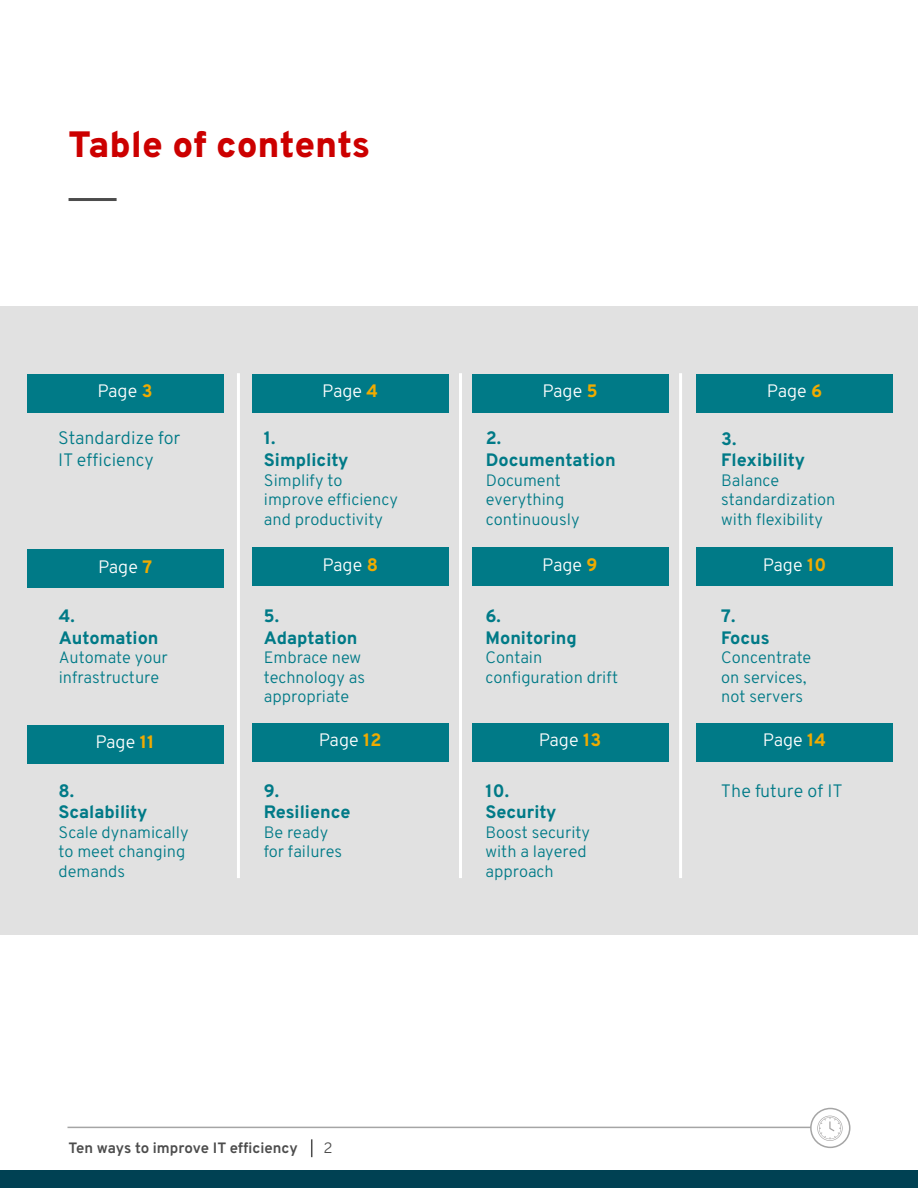
<style>
.page{position:relative;width:918px;height:1188px;background:#fff}
.page>*{position:absolute;margin:0;border:0;box-sizing:border-box;transform-origin:0 0}
.t1{font:800 36.6px "Overpass";color:#c00}
.t2{font:800 18px/21.6px "Overpass";color:#007a87}
.t3{font:300 18px "Overpass";color:#fff}
.t4{font:300 18px/21.6px "Overpass";color:#007a87}
.t5{font:300 16.5px/19.5px "Overpass";color:#007a87}
.t6{font:700 15px "Overpass";color:#4c4c4c}
.t7{font:300 15px "Overpass";color:#4c4c4c}
.s1{font-weight:800;color:#f0ab00}
</style>
<div class="page">
<div style="left:0;top:307px;width:918px;height:628px;background:#dcdcdc"></div>
<hr style="left:69px;top:198px;width:48px;height:3px;background:#4c4c4c">
<hr style="left:237px;top:373px;width:3px;height:505px;background:#fff">
<hr style="left:459px;top:373px;width:3px;height:505px;background:#fff">
<hr style="left:679px;top:373px;width:3px;height:505px;background:#fff">
<div style="left:27px;top:374px;width:196px;height:39px;background:#007a87"></div>
<div style="left:27px;top:549px;width:196px;height:39px;background:#007a87"></div>
<div style="left:27px;top:725px;width:196px;height:39px;background:#007a87"></div>
<div style="left:252px;top:374px;width:196px;height:39px;background:#007a87"></div>
<div style="left:252px;top:547px;width:196px;height:39px;background:#007a87"></div>
<div style="left:252px;top:723px;width:196px;height:38px;background:#007a87"></div>
<div style="left:472px;top:374px;width:196px;height:39px;background:#007a87"></div>
<div style="left:472px;top:547px;width:196px;height:39px;background:#007a87"></div>
<div style="left:472px;top:723px;width:196px;height:38px;background:#007a87"></div>
<div style="left:696px;top:374px;width:197px;height:39px;background:#007a87"></div>
<div style="left:696px;top:547px;width:197px;height:39px;background:#007a87"></div>
<div style="left:696px;top:723px;width:197px;height:38px;background:#007a87"></div>
<svg style="left:811px;top:1108px;width:39px;height:39px"></svg>
<div style="left:810px;top:1108px;width:40px;height:40px;border:2px solid #a5a5a5;border-radius:50%"></div>
<svg style="left:817px;top:1116px;width:26px;height:25px"></svg>
<div style="left:0;top:1171px;width:918px;height:17px;background:#004153"></div>
<hr style="left:68px;top:1127px;width:743px;height:1px;background:#a5a5a5">
<svg style="left:311px;top:1139px;width:1px;height:18px"></svg>
<h1 class="t1" style="left:69px;top:118px;width:303px">Table of contents</h1>
<p class="t3" style="left:97px;top:378px;width:57px">Page <span class="s1">3</span></p>
<p class="t3" style="left:322px;top:378px;width:58px">Page <span class="s1">4</span></p>
<p class="t3" style="left:542px;top:378px;width:57px">Page <span class="s1">5</span></p>
<p class="t3" style="left:767px;top:378px;width:57px">Page <span class="s1">6</span></p>
<p class="t4" style="left:58px;top:428px;width:124px">Standardize for<br>IT efficiency</p>
<p class="t2" style="left:264px;top:428px;width:86px">1.<br>Simplicity</p>
<p class="t5" style="left:264px;top:470px;width:136px">Simplify to improve efficiency and productivity</p>
<p class="t2" style="left:486px;top:428px;width:131px">2.<br>Documentation</p>
<p class="t5" style="left:486px;top:470px;width:95px">Document everything continuously</p>
<p class="t2" style="left:721px;top:428px;width:85px">3.<br>Flexibility</p>
<p class="t5" style="left:721px;top:470px;width:116px">Balance standardization with flexibility</p>
<p class="t3" style="left:98px;top:554px;width:56px">Page <span class="s1">7</span></p>
<p class="t3" style="left:322px;top:552px;width:57px">Page <span class="s1">8</span></p>
<p class="t3" style="left:542px;top:552px;width:57px">Page <span class="s1">9</span></p>
<p class="t3" style="left:763px;top:552px;width:65px">Page <span class="s1">10</span></p>
<p class="t2" style="left:59px;top:605px;width:101px">4.<br>Automation</p>
<p class="t5" style="left:59px;top:648px;width:111px">Automate your infrastructure</p>
<p class="t2" style="left:264px;top:605px;width:95px">5.<br>Adaptation</p>
<p class="t5" style="left:264px;top:648px;width:103px">Embrace new technology as appropriate</p>
<p class="t2" style="left:486px;top:605px;width:93px">6.<br>Monitoring</p>
<p class="t5" style="left:486px;top:648px;width:134px">Contain configuration drift</p>
<p class="t2" style="left:721px;top:605px;width:50px">7.<br>Focus</p>
<p class="t5" style="left:721px;top:648px;width:92px">Concentrate on services, not servers</p>
<p class="t3" style="left:95px;top:729px;width:61px">Page <span class="s1">11</span></p>
<p class="t3" style="left:319px;top:727px;width:64px">Page <span class="s1">12</span></p>
<p class="t3" style="left:539px;top:727px;width:64px">Page <span class="s1">13</span></p>
<p class="t3" style="left:763px;top:727px;width:65px">Page <span class="s1">14</span></p>
<p class="t2" style="left:59px;top:780px;width:90px">8.<br>Scalability</p>
<p class="t5" style="left:59px;top:822px;width:132px">Scale dynamically to meet changing demands</p>
<p class="t2" style="left:264px;top:780px;width:88px">9.<br>Resilience</p>
<p class="t5" style="left:264px;top:822px;width:80px">Be ready for failures</p>
<p class="t2" style="left:486px;top:780px;width:73px">10.<br>Security</p>
<p class="t5" style="left:486px;top:822px;width:106px">Boost security with a layered approach</p>
<p class="t4" style="left:721px;top:780px;width:123px">The future of IT</p>
<p class="t6" style="left:69px;top:1137px;width:231px">Ten ways to improve IT efficiency</p>
<p class="t7" style="left:324px;top:1137px;width:11px">2</p>
</div>
